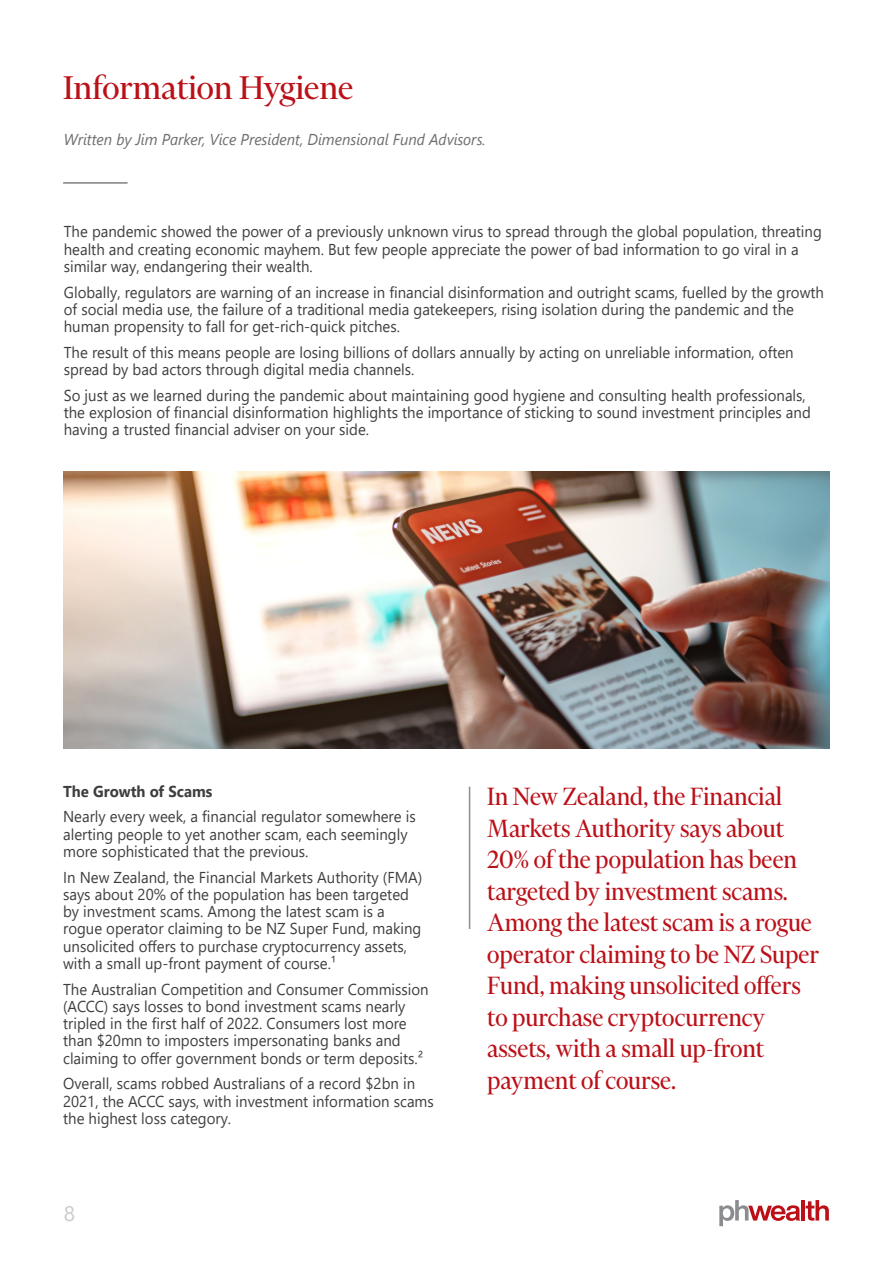
<style>
.page{position:relative;width:893px;height:1263px;background:#fff}
.page>*{position:absolute;margin:0;border:0;box-sizing:border-box;transform-origin:0 0}
.t1{font:37.5px "Financier Display";color:#bb1018}
.Para_Text{font:28.5px/31.5px "Financier Display";color:#bb1018;scale:.95 1}
.t2{font:21px "Segoe UI";color:#ccc}
.Para_Text-2{font:15.75px/17.2px "Segoe UI";color:#3e3e3f;scale:.95 1}
.Para_Text-3{font:italic 15.75px "Segoe UI";color:#6c6d70;scale:.95 1}
.Para_Text-4{font:700 15.75px "Segoe UI";color:#3e3e3f;scale:.95 1}
</style>
<div class="page">
<svg style="left:719px;top:1200px;width:81px;height:26px"></svg>
<hr style="left:801px;top:1200px;width:4px;height:20px;background:#bb1018">
<svg style="left:806px;top:1200px;width:23px;height:21px"></svg>
<hr style="left:63px;top:182px;width:65px;height:2px;background:#7f8080">
<img style="left:64px;top:471px;width:765px;height:277px">
<hr style="left:469px;top:787px;width:1px;height:142px;background:#8a8c8f">
<p class="t1" style="left:63px;top:68px;width:291px">Information Hygiene</p>
<p class="Para_Text-3" style="left:64px;top:125px;width:446px">Written by Jim Parker, Vice President, Dimensional Fund Advisors.</p>
<p class="Para_Text-2" style="left:64px;top:222px;width:799px">The pandemic showed the power of a previously unknown virus to spread through the global population, threating health and creating economic mayhem. But few people appreciate the power of bad information to go viral in a similar way, endangering their wealth.</p>
<p class="Para_Text-2" style="left:64px;top:282px;width:802px">Globally, regulators are warning of an increase in financial disinformation and outright scams, fuelled by the growth of social media use, the failure of a traditional media gatekeepers, rising isolation during the pandemic and the human propensity to fall for get-rich-quick pitches.</p>
<p class="Para_Text-2" style="left:64px;top:342px;width:770px">The result of this means people are losing billions of dollars annually by acting on unreliable information, often spread by bad actors through digital media channels.</p>
<p class="Para_Text-2" style="left:64px;top:385px;width:788px">So just as we learned during the pandemic about maintaining good hygiene and consulting health professionals, the explosion of financial disinformation highlights the importance of sticking to sound investment principles and having a trusted financial adviser on your side.</p>
<p class="Para_Text-4" style="left:63px;top:776px;width:159px">The Growth of Scams</p>
<p class="Para_Text-2" style="left:63px;top:807px;width:373px">Nearly every week, a financial regulator somewhere is alerting people to yet another scam, each seemingly more sophisticated that the previous.</p>
<p class="Para_Text-2" style="left:63px;top:867px;width:380px">In New Zealand, the Financial Markets Authority (FMA) says about 20% of the population has been targeted by investment scams. Among the latest scam is a rogue operator claiming to be NZ Super Fund, making unsolicited offers to purchase cryptocurrency assets, with a small up-front payment of course.¹</p>
<p class="Para_Text-2" style="left:63px;top:979px;width:386px">The Australian Competition and Consumer Commission (ACCC) says losses to bond investment scams nearly tripled in the first half of 2022. Consumers lost more than $20mn to imposters impersonating banks and claiming to offer government bonds or term deposits.²</p>
<p class="Para_Text-2" style="left:63px;top:1074px;width:392px">Overall, scams robbed Australians of a record $2bn in<br>2021, the ACCC says, with investment information scams the highest loss category.</p>
<h3 class="t2" style="left:64px;top:1193px;width:13px">8</h3>
<p class="Para_Text" style="left:487px;top:781px;width:351px">In New Zealand, the Financial<br>Markets Authority says about<br>20% of the population has been targeted by investment scams.<br>Among the latest scam is a rogue operator claiming to be NZ Super<br>Fund, making unsolicited offers to purchase cryptocurrency assets, with a small up-front payment of course.</p>
</div>
